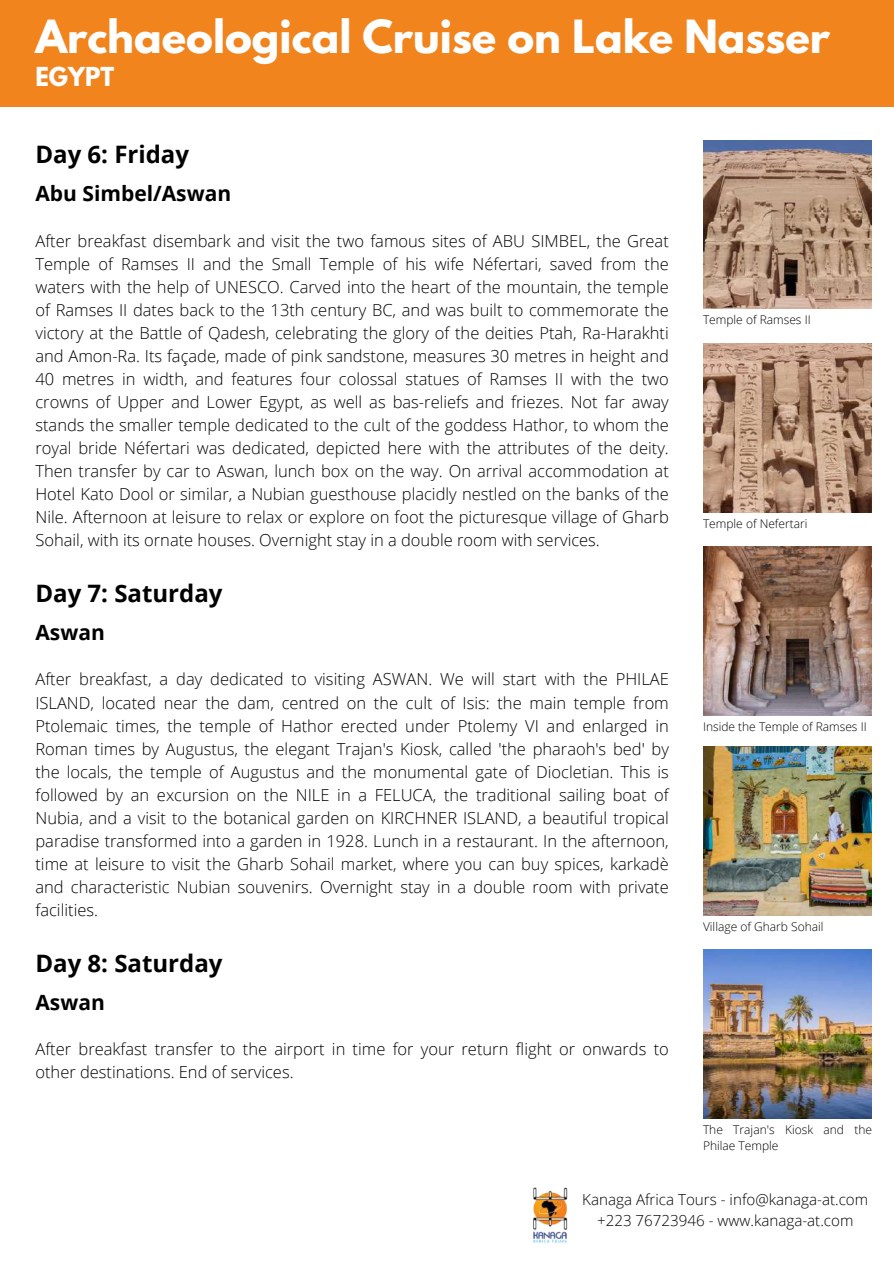
<style>
.page{position:relative;width:894px;height:1264px;background:#fff}
.page>*{position:absolute;margin:0;border:0;box-sizing:border-box;transform-origin:0 0}
.t1{font:700 40.5px "League Spartan";color:#fff}
.t2{font:700 24px "Open Sans";color:#000}
.t3{font:700 23.1px "League Spartan";color:#fff}
.t4{font:700 21px "Open Sans";color:#000}
.t5{font:300 16.5px/23px "Open Sans";color:#000;text-align:justify}
.t6{font:300 15.15px/21px "Open Sans";color:#000;text-align:center}
.t7{font:300 12px/16px "Open Sans";color:#000}
</style>
<div class="page">
<img style="left:533px;top:1187px;width:35px;height:56px">
<img style="left:703px;top:140px;width:168px;height:169px">
<img style="left:703px;top:343px;width:168px;height:169px">
<div style="left:0;top:0;width:893px;height:106px;background:#f2841e"></div>
<img style="left:703px;top:546px;width:168px;height:169px">
<img style="left:703px;top:746px;width:168px;height:169px">
<img style="left:703px;top:949px;width:168px;height:169px">
<h1 class="t1" style="left:35px;top:17px;width:795px">Archaeological Cruise on Lake Nasser</h1>
<h3 class="t3" style="left:35px;top:66px;width:80px">EGYPT</h3>
<h2 class="t2" style="left:35px;top:138px;width:155px">Day 6: Friday</h2>
<p class="t4" style="left:35px;top:179px;width:197px">Abu Simbel/Aswan</p>
<p class="t5" style="left:35px;top:229px;width:634px">After breakfast disembark and visit the two famous sites of ABU SIMBEL, the Great Temple of Ramses II and the Small Temple of his wife Néfertari, saved from the waters with the help of UNESCO. Carved into the heart of the mountain, the temple of Ramses II dates back to the 13th century BC, and was built to commemorate the victory at the Battle of Qadesh, celebrating the glory of the deities Ptah, Ra-Harakhti and Amon-Ra. Its façade, made of pink sandstone, measures 30 metres in height and 40 metres in width, and features four colossal statues of Ramses II with the two crowns of Upper and Lower Egypt, as well as bas-reliefs and friezes. Not far away stands the smaller temple dedicated to the cult of the goddess Hathor, to whom the royal bride Néfertari was dedicated, depicted here with the attributes of the deity.<br>Then transfer by car to Aswan, lunch box on the way. On arrival accommodation at Hotel Kato Dool or similar, a Nubian guesthouse placidly nestled on the banks of the Nile. Afternoon at leisure to relax or explore on foot the picturesque village of Gharb Sohail, with its ornate houses. Overnight stay in a double room with services.</p>
<h2 class="t2" style="left:35px;top:576px;width:188px">Day 7: Saturday</h2>
<p class="t4" style="left:35px;top:617px;width:71px">Aswan</p>
<p class="t5" style="left:35px;top:667px;width:634px">After breakfast, a day dedicated to visiting ASWAN. We will start with the PHILAE ISLAND, located near the dam, centred on the cult of Isis: the main temple from Ptolemaic times, the temple of Hathor erected under Ptolemy VI and enlarged in Roman times by Augustus, the elegant Trajan's Kiosk, called 'the pharaoh's bed' by the locals, the temple of Augustus and the monumental gate of Diocletian. This is followed by an excursion on the NILE in a FELUCA, the traditional sailing boat of Nubia, and a visit to the botanical garden on KIRCHNER ISLAND, a beautiful tropical paradise transformed into a garden in 1928. Lunch in a restaurant. In the afternoon, time at leisure to visit the Gharb Sohail market, where you can buy spices, karkadè and characteristic Nubian souvenirs. Overnight stay in a double room with private facilities.</p>
<h2 class="t2" style="left:35px;top:946px;width:188px">Day 8: Saturday</h2>
<p class="t4" style="left:35px;top:987px;width:71px">Aswan</p>
<p class="t5" style="left:35px;top:1037px;width:634px">After breakfast transfer to the airport in time for your return flight or onwards to other destinations. End of services.</p>
<p class="t7" style="left:702px;top:312px;width:109px">Temple of Ramses II</p>
<p class="t7" style="left:702px;top:515px;width:106px">Temple of Nefertari</p>
<p class="t7" style="left:702px;top:718px;width:165px">Inside the Temple of Ramses II</p>
<p class="t7" style="left:702px;top:918px;width:122px">Village of Gharb Sohail</p>
<p class="t7" style="left:702px;top:1121px;width:171px">The Trajan's Kiosk and the<br>Philae Temple</p>
<p class="t6" style="left:582px;top:1188px;width:287px">Kanaga Africa Tours - info@kanaga-at.com +223 76723946 - www.kanaga-at.com</p>
</div>
